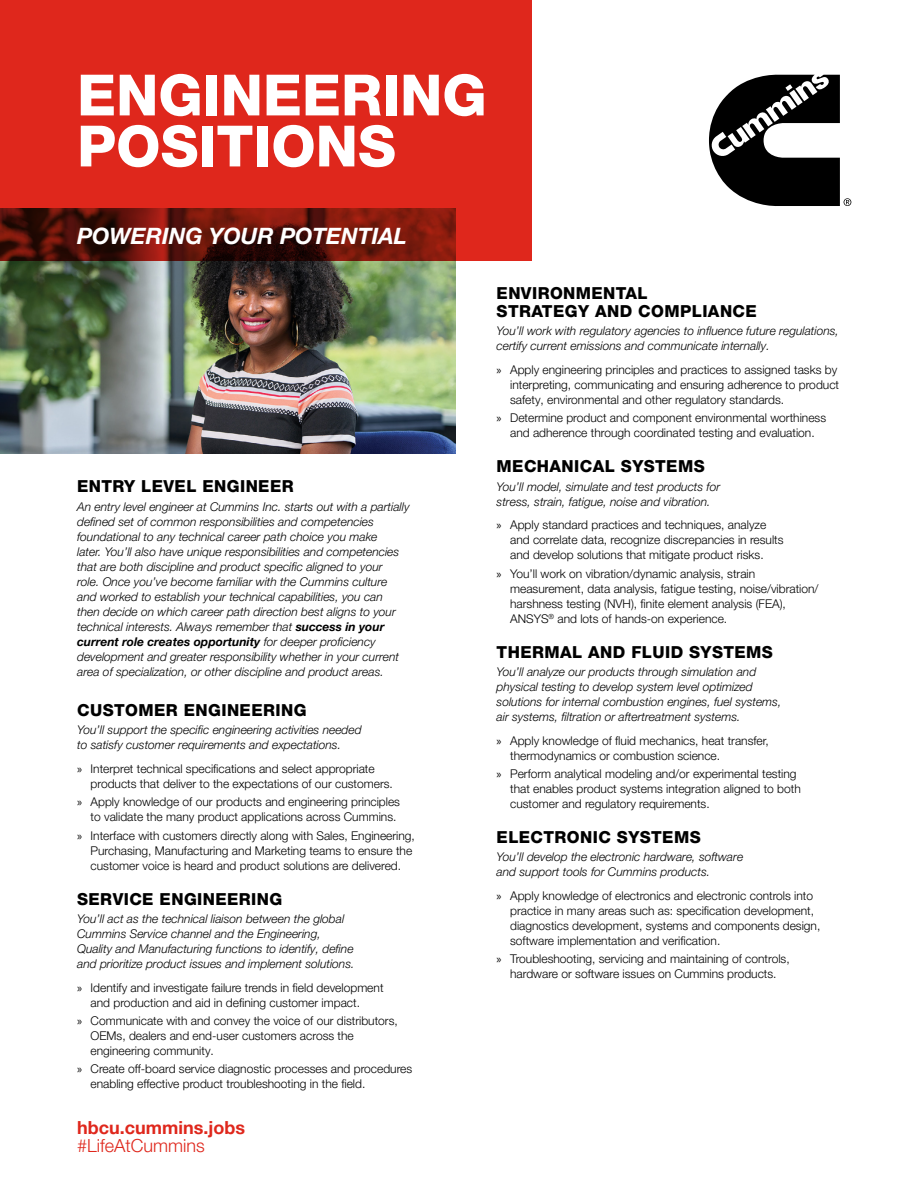
<style>
.page{position:relative;width:918px;height:1188px;background:#fff}
.page>*{position:absolute;margin:0;border:0;box-sizing:border-box;transform-origin:0 0}
.t1{font:800 57px/51px "Helvetica Neue LT Pro";color:#fff}
.t2{font:italic 700 22.5px "Helvetica Neue LT Pro";color:#fff}
.t3{font:700 18px "Helvetica Neue LT Pro";color:#df271c}
.t4{font:300 18px "Helvetica Neue LT Pro";color:#df271c}
.t5{font:800 16.5px/18px "Helvetica Neue LT Pro";letter-spacing:.025em;color:#000}
.t6{font:300 12px/15px "Helvetica Neue LT Pro";color:#000}
.t7{font:italic 300 12px/15px "Helvetica Neue LT Pro";color:#000}
.s1{font-weight:700}
.s2{font-family:"Myriad Pro";font-weight:400}
</style>
<div class="page">
<img style="left:0;top:260px;width:455px;height:194px">
<svg style="left:0;top:0;width:532px;height:260px;background:#c92319"></svg>
<svg style="left:709px;top:75px;width:142px;height:131px"></svg>
<h1 class="t1" style="left:77px;top:70px;width:411px">ENGINEERING<br>POSITIONS</h1>
<h2 class="t2" style="left:77px;top:223px;width:331px">POWERING YOUR POTENTIAL</h2>
<h3 class="t5" style="left:77px;top:477px;width:218px">ENTRY LEVEL ENGINEER</h3>
<p class="t7" style="left:77px;top:499px;width:334px">An entry level engineer at Cummins Inc. starts out with a partially defined set of common responsibilities and competencies foundational to any technical career path choice you make<br>later. You’ll also have unique responsibilities and competencies that are both discipline and product specific aligned to your<br>role. Once you’ve become familiar with the Cummins culture and worked to establish your technical capabilities, you can<br>then decide on which career path direction best aligns to your technical interests. Always remember that <span class="s1">success in your current role creates opportunity</span> for deeper proficiency development and greater responsibility whether in your current area of specialization, or other discipline and product areas.</p>
<h3 class="t5" style="left:77px;top:701px;width:231px">CUSTOMER ENGINEERING</h3>
<p class="t7" style="left:77px;top:722px;width:286px">You’ll support the specific engineering activities needed to satisfy customer requirements and expectations.</p>
<p class="t6" style="left:91px;top:761px;width:304px;text-indent:-14px"><span class="s2">»</span> Interpret technical specifications and select appropriate products that deliver to the expectations of our customers.</p>
<p class="t6" style="left:77px;top:794px;width:324px;text-align:right"><span class="s2">»</span> Apply knowledge of our products and engineering principles to validate the many product applications across Cummins.</p>
<p class="t6" style="left:91px;top:828px;width:326px;text-indent:-14px"><span class="s2">»</span> Interface with customers directly along with Sales, Engineering,<br>Purchasing, Manufacturing and Marketing teams to ensure the customer voice is heard and product solutions are delivered.</p>
<h3 class="t5" style="left:77px;top:890px;width:207px">SERVICE ENGINEERING</h3>
<p class="t7" style="left:77px;top:911px;width:279px">You’ll act as the technical liaison between the global Cummins Service channel and the Engineering, Quality and Manufacturing functions to identify, define and prioritize product issues and implement solutions.</p>
<p class="t6" style="left:91px;top:980px;width:294px;text-indent:-14px"><span class="s2">»</span> Identify and investigate failure trends in field development and production and aid in defining customer impact.</p>
<p class="t6" style="left:91px;top:1013px;width:309px;text-indent:-14px"><span class="s2">»</span> Communicate with and convey the voice of our distributors,<br>OEMs, dealers and end-user customers across the engineering community.</p>
<p class="t6" style="left:91px;top:1061px;width:323px;text-indent:-14px"><span class="s2">»</span> Create off-board service diagnostic processes and procedures enabling effective product troubleshooting in the field.</p>
<h3 class="t3" style="left:77px;top:1116px;width:169px">hbcu.cummins.jobs</h3>
<h3 class="t4" style="left:77px;top:1134px;width:129px">#LifeAtCummins</h3>
<h3 class="t5" style="left:497px;top:284px;width:262px">ENVIRONMENTAL<br>STRATEGY AND COMPLIANCE</h3>
<p class="t7" style="left:497px;top:323px;width:344px">You’ll work with regulatory agencies to influence future regulations, certify current emissions and communicate internally.</p>
<p class="t6" style="left:510px;top:362px;width:330px;text-indent:-14px"><span class="s2">»</span> Apply engineering principles and practices to assigned tasks by interpreting, communicating and ensuring adherence to product safety, environmental and other regulatory standards.</p>
<p class="t6" style="left:497px;top:410px;width:331px;text-align:center"><span class="s2">»</span> Determine product and component environmental worthiness and adherence through coordinated testing and evaluation.</p>
<h3 class="t5" style="left:497px;top:457px;width:210px">MECHANICAL SYSTEMS</h3>
<p class="t7" style="left:497px;top:479px;width:225px">You’ll model, simulate and test products for stress, strain, fatigue, noise and vibration.</p>
<p class="t6" style="left:510px;top:517px;width:275px;text-indent:-14px"><span class="s2">»</span> Apply standard practices and techniques, analyze and correlate data, recognize discrepancies in results and develop solutions that mitigate product risks.</p>
<p class="t6" style="left:510px;top:566px;width:310px;text-indent:-14px"><span class="s2">»</span> You’ll work on vibration/dynamic analysis, strain measurement, data analysis, fatigue testing, noise/vibration/ harshness testing (NVH), finite element analysis (FEA), ANSYS<sup>®</sup> and lots of hands-on experience.</p>
<h3 class="t5" style="left:497px;top:643px;width:278px">THERMAL AND FLUID SYSTEMS</h3>
<p class="t7" style="left:497px;top:664px;width:286px">You’ll analyze our products through simulation and physical testing to develop system level optimized solutions for internal combustion engines, fuel systems, air systems, filtration or aftertreatment systems.</p>
<p class="t6" style="left:510px;top:733px;width:260px;text-indent:-14px"><span class="s2">»</span> Apply knowledge of fluid mechanics, heat transfer, thermodynamics or combustion science.</p>
<p class="t6" style="left:510px;top:766px;width:292px;text-indent:-14px"><span class="s2">»</span> Perform analytical modeling and/or experimental testing that enables product systems integration aligned to both customer and regulatory requirements.</p>
<h3 class="t5" style="left:497px;top:828px;width:206px">ELECTRONIC SYSTEMS</h3>
<p class="t7" style="left:497px;top:849px;width:248px">You’ll develop the electronic hardware, software and support tools for Cummins products.</p>
<p class="t6" style="left:510px;top:888px;width:312px;text-indent:-14px"><span class="s2">»</span> Apply knowledge of electronics and electronic controls into practice in many areas such as: specification development, diagnostics development, systems and components design, software implementation and verification.</p>
<p class="t6" style="left:497px;top:951px;width:295px;text-align:center"><span class="s2">»</span> Troubleshooting, servicing and maintaining of controls, hardware or software issues on Cummins products.</p>
</div>
